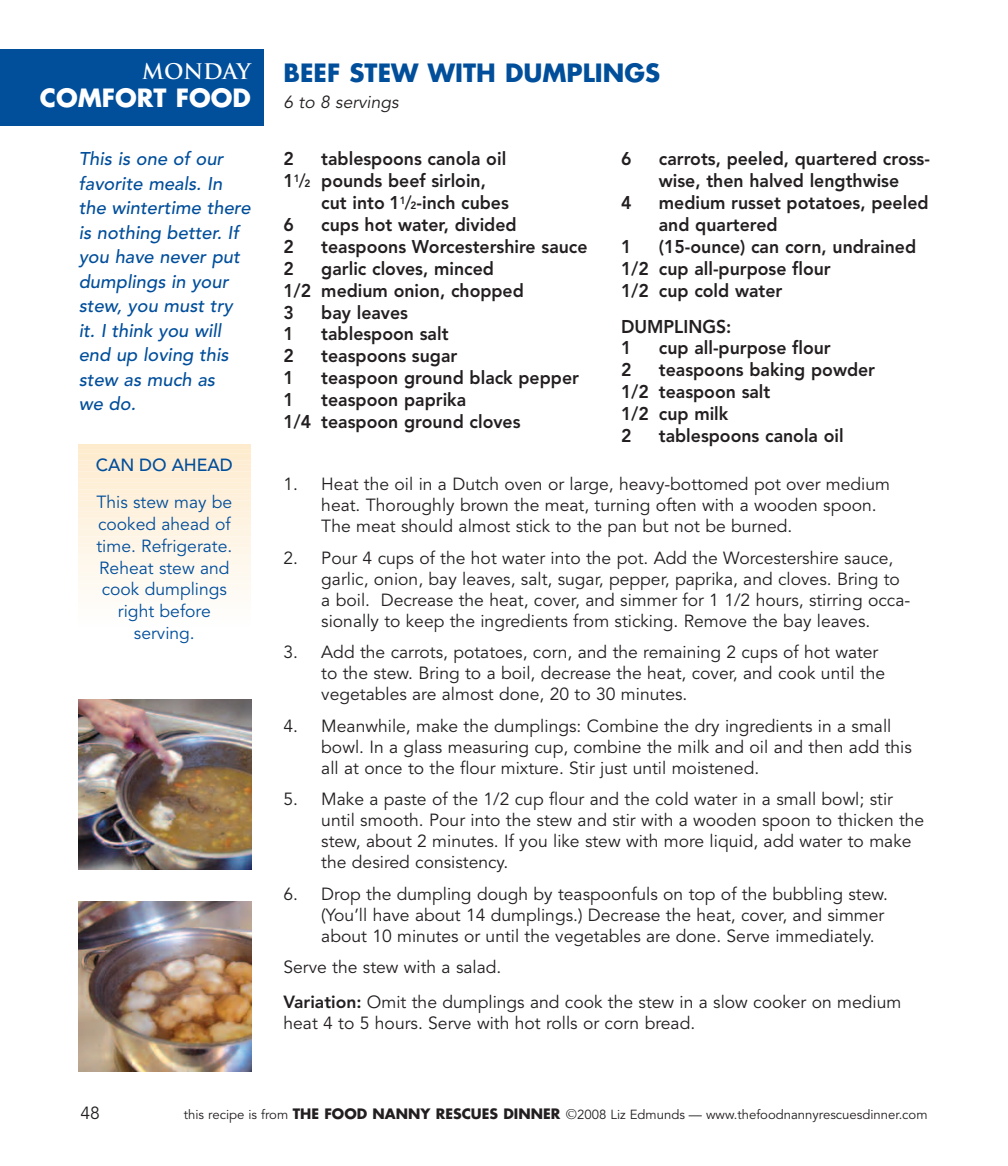
<style>
.page{position:relative;width:1008px;height:1166px;background:#fff}
.page>*{position:absolute;margin:0;border:0;box-sizing:border-box;transform-origin:0 0}
.t1{font:700 24.5px "Futura";color:#014e9b}
.t2{font:700 24.5px "Futura";color:#fff}
.t3{font:700 21px "Trajan";letter-spacing:-.005em;color:#fff}
.t4{font:800 18.38px/21.9px "Avenir";color:#231f20;scale:.96 1}
.t5{font:italic 500 18.38px/24.5px "Avenir";color:#014e9b}
.t6{font:17.5px/21px "Avenir";color:#231f20}
.t7{font:17.5px/21.9px "Avenir";color:#014e9b;text-align:center}
.t8{font:italic 17.5px "Avenir";color:#231f20}
.t9{font:500 17.5px "Avenir";color:#014e9b}
.t10{font:13.12px "Avenir";color:#231f20}
.s1{font-weight:500}
.s2{font-size:10.5px}
.s3{font-weight:800}
.s4{font-family:"Futura";font-weight:700;font-size:14px}
.s5{font-family:"Trajan"}
</style>
<div class="page">
<div style="left:0;top:50px;width:264px;height:76px;background:#014e9b"></div>
<img style="left:79px;top:699px;width:172px;height:170px">
<img style="left:79px;top:901px;width:172px;height:170px">
<hr style="left:79px;top:612px;width:172px;height:4px;background:#fefdfa">
<hr style="left:79px;top:609px;width:172px;height:3px;background:#fefdf9">
<hr style="left:79px;top:605px;width:172px;height:4px;background:#fefcf9">
<hr style="left:79px;top:601px;width:172px;height:4px;background:#fefcf7">
<hr style="left:79px;top:598px;width:172px;height:3px;background:#fefbf6">
<hr style="left:79px;top:594px;width:172px;height:4px;background:#fefbf6">
<hr style="left:79px;top:591px;width:172px;height:3px;background:#fefbf4">
<hr style="left:79px;top:587px;width:172px;height:4px;background:#fefaf3">
<hr style="left:79px;top:583px;width:172px;height:4px;background:#fefaf2">
<hr style="left:79px;top:580px;width:172px;height:3px;background:#fef9f1">
<hr style="left:79px;top:576px;width:172px;height:4px;background:#fef9f0">
<hr style="left:79px;top:573px;width:172px;height:3px;background:#fef9ef">
<hr style="left:79px;top:569px;width:172px;height:3px;background:#fef8ef">
<hr style="left:79px;top:565px;width:172px;height:4px;background:#fef8ee">
<hr style="left:79px;top:562px;width:172px;height:3px;background:#fef7ec">
<hr style="left:79px;top:558px;width:172px;height:4px;background:#fef7ec">
<hr style="left:79px;top:554px;width:172px;height:4px;background:#fef7eb">
<hr style="left:79px;top:551px;width:172px;height:3px;background:#fef6e9">
<hr style="left:79px;top:547px;width:172px;height:4px;background:#fef6e9">
<hr style="left:79px;top:544px;width:172px;height:3px;background:#fef5e7">
<hr style="left:79px;top:540px;width:172px;height:4px;background:#fef5e7">
<hr style="left:79px;top:536px;width:172px;height:4px;background:#fef5e6">
<hr style="left:79px;top:533px;width:172px;height:3px;background:#fef4e4">
<hr style="left:79px;top:529px;width:172px;height:4px;background:#fef4e4">
<hr style="left:79px;top:526px;width:172px;height:3px;background:#fef4e3">
<hr style="left:79px;top:522px;width:172px;height:3px;background:#fef3e1">
<hr style="left:79px;top:518px;width:172px;height:4px;background:#fef3e1">
<hr style="left:79px;top:515px;width:172px;height:3px;background:#fef2df">
<hr style="left:79px;top:511px;width:172px;height:4px;background:#fef2df">
<hr style="left:79px;top:507px;width:172px;height:4px;background:#fef2de">
<hr style="left:79px;top:504px;width:172px;height:3px;background:#fef1dc">
<hr style="left:79px;top:500px;width:172px;height:4px;background:#fef1dc">
<hr style="left:79px;top:497px;width:172px;height:3px;background:#fef0da">
<hr style="left:79px;top:493px;width:172px;height:4px;background:#fef0da">
<hr style="left:79px;top:489px;width:172px;height:4px;background:#fef0d9">
<hr style="left:79px;top:486px;width:172px;height:3px;background:#feefd8">
<hr style="left:79px;top:482px;width:172px;height:4px;background:#feefd7">
<hr style="left:79px;top:479px;width:172px;height:3px;background:#feefd6">
<hr style="left:79px;top:475px;width:172px;height:3px;background:#feeed6">
<hr style="left:79px;top:471px;width:172px;height:4px;background:#feeed5">
<hr style="left:79px;top:468px;width:172px;height:3px;background:#feedd4">
<hr style="left:79px;top:464px;width:172px;height:4px;background:#feedd3">
<hr style="left:79px;top:460px;width:172px;height:4px;background:#feedd2">
<hr style="left:79px;top:457px;width:172px;height:3px;background:#feecd1">
<hr style="left:79px;top:453px;width:172px;height:4px;background:#feeccf">
<hr style="left:79px;top:450px;width:172px;height:3px;background:#feeccf">
<hr style="left:79px;top:446px;width:172px;height:4px;background:#feebcd">
<hr style="left:79px;top:444px;width:172px;height:2px;background:#feebcd">
<p class="t3" style="left:142px;top:59px;width:110px">MONDAY</p>
<h1 class="t2" style="left:40px;top:86px;width:213px">COMFORT FOOD</h1>
<p class="t5" style="left:79px;top:148px;width:173px">This is one of our favorite meals. In the wintertime there is nothing better. If you have never put dumplings in your stew, you must try it. I think you will end up loving this stew as much as<br>we do.</p>
<p class="t9" style="left:96px;top:457px;width:139px">CAN DO AHEAD</p>
<p class="t7" style="left:96px;top:492px;width:137px">This stew may be cooked ahead of time. Refrigerate.<br>Reheat stew and cook dumplings right before serving.</p>
<h1 class="t1" style="left:283px;top:61px;width:378px">BEEF STEW WITH DUMPLINGS</h1>
<p class="t8" style="left:284px;top:94px;width:117px">6 to 8 servings</p>
<p class="t4" style="left:621px;top:149px;width:12px">6</p>
<p class="t4" style="left:659px;top:149px;width:284px">carrots, peeled, quartered cross&shy;wise, then halved lengthwise</p>
<p class="t4" style="left:621px;top:193px;width:12px">4</p>
<p class="t4" style="left:659px;top:193px;width:282px">medium russet potatoes, peeled and quartered</p>
<p class="t4" style="left:621px;top:237px;width:12px">1</p>
<p class="t4" style="left:284px;top:149px;width:234px;text-indent:38px">tablespoons canola oil<br>1<sup>1</sup><span class="s1">/</span><span class="s2">2</span> pounds beef sirloin,</p>
<p class="t4" style="left:321px;top:193px;width:197px">cut into 1<sup>1</sup><span class="s1">/</span><span class="s2">2</span>-inch cubes</p>
<p class="t4" style="left:284px;top:215px;width:12px">6</p>
<p class="t4" style="left:321px;top:215px;width:205px">cups hot water, divided</p>
<p class="t4" style="left:284px;top:237px;width:12px">2</p>
<p class="t4" style="left:321px;top:237px;width:279px">teaspoons Worcestershire sauce</p>
<p class="t4" style="left:284px;top:259px;width:12px">2</p>
<p class="t4" style="left:284px;top:149px;width:12px">2</p>
<p class="t4" style="left:621px;top:237px;width:309px;text-indent:38px">(15-ounce) can corn, undrained<br>1/2 cup all-purpose flour<br>1/2 cup cold water</p>
<p class="t4" style="left:621px;top:317px;width:117px">DUMPLINGS:<br>1</p>
<p class="t4" style="left:284px;top:259px;width:252px;text-indent:38px">garlic cloves, minced<br>1/2 medium onion, chopped<br>3</p>
<p class="t4" style="left:321px;top:303px;width:92px">bay leaves</p>
<p class="t4" style="left:284px;top:324px;width:12px">1</p>
<p class="t4" style="left:321px;top:324px;width:134px">tablespoon salt</p>
<p class="t4" style="left:284px;top:346px;width:12px">2</p>
<p class="t4" style="left:321px;top:346px;width:143px">teaspoons sugar</p>
<p class="t4" style="left:284px;top:368px;width:12px">1</p>
<p class="t4" style="left:321px;top:368px;width:270px">teaspoon ground black pepper</p>
<p class="t4" style="left:284px;top:390px;width:12px">1</p>
<p class="t4" style="left:659px;top:338px;width:181px">cup all-purpose flour</p>
<p class="t4" style="left:621px;top:360px;width:266px;text-indent:38px">teaspoons baking powder<br>1/2 teaspoon salt<br>1/2 cup milk<br>2</p>
<p class="t4" style="left:621px;top:360px;width:12px">2</p>
<p class="t4" style="left:284px;top:390px;width:248px;text-indent:38px">teaspoon paprika<br>1/4 teaspoon ground cloves</p>
<p class="t4" style="left:659px;top:426px;width:194px">tablespoons canola oil</p>
<p class="t6" style="left:321px;top:475px;width:570px;text-indent:-38px">1. Heat the oil in a Dutch oven or large, heavy-bottomed pot over medium heat. Thoroughly brown the meat, turning often with a wooden spoon.<br>The meat should almost stick to the pan but not be burned.</p>
<p class="t6" style="left:321px;top:548px;width:590px;text-indent:-38px">2. Pour 4 cups of the hot water into the pot. Add the Worcestershire sauce, garlic, onion, bay leaves, salt, sugar, pepper, paprika, and cloves. Bring to a boil. Decrease the heat, cover, and simmer for 1 1/2 hours, stirring occa&shy;sionally to keep the ingredients from sticking. Remove the bay leaves.</p>
<p class="t6" style="left:321px;top:643px;width:565px;text-indent:-38px">3. Add the carrots, potatoes, corn, and the remaining 2 cups of hot water to the stew. Bring to a boil, decrease the heat, cover, and cook until the vegetables are almost done, 20 to 30 minutes.</p>
<p class="t6" style="left:321px;top:716px;width:592px;text-indent:-38px">4. Meanwhile, make the dumplings: Combine the dry ingredients in a small bowl. In a glass measuring cup, combine the milk and oil and then add this all at once to the flour mixture. Stir just until moistened.</p>
<p class="t6" style="left:321px;top:790px;width:605px;text-indent:-38px">5. Make a paste of the 1/2 cup flour and the cold water in a small bowl; stir until smooth. Pour into the stew and stir with a wooden spoon to thicken the stew, about 2 minutes. If you like stew with more liquid, add water to make the desired consistency.</p>
<p class="t6" style="left:321px;top:884px;width:568px;text-indent:-38px">6. Drop the dumpling dough by teaspoonfuls on top of the bubbling stew. (You’ll have about 14 dumplings.) Decrease the heat, cover, and simmer about 10 minutes or until the vegetables are done. Serve immediately.</p>
<p class="t6" style="left:284px;top:951px;width:619px;line-height:35px">Serve the stew with a salad.<br><span class="s3">Variation:</span> Omit the dumplings and cook the stew in a slow cooker on medium</p>
<p class="t6" style="left:284px;top:1014px;width:413px">heat 4 to 5 hours. Serve with hot rolls or corn bread.</p>
<p class="t6" style="left:80px;top:1103px;width:21px">48</p>
<p class="t10" style="left:184px;top:1108px;width:745px">this recipe is from <span class="s4">THE FOOD NANNY RESCUES DINNER</span> <span class="s5">©</span>2008 Liz Edmunds — www.thefoodnannyrescuesdinner.com</p>
</div>
